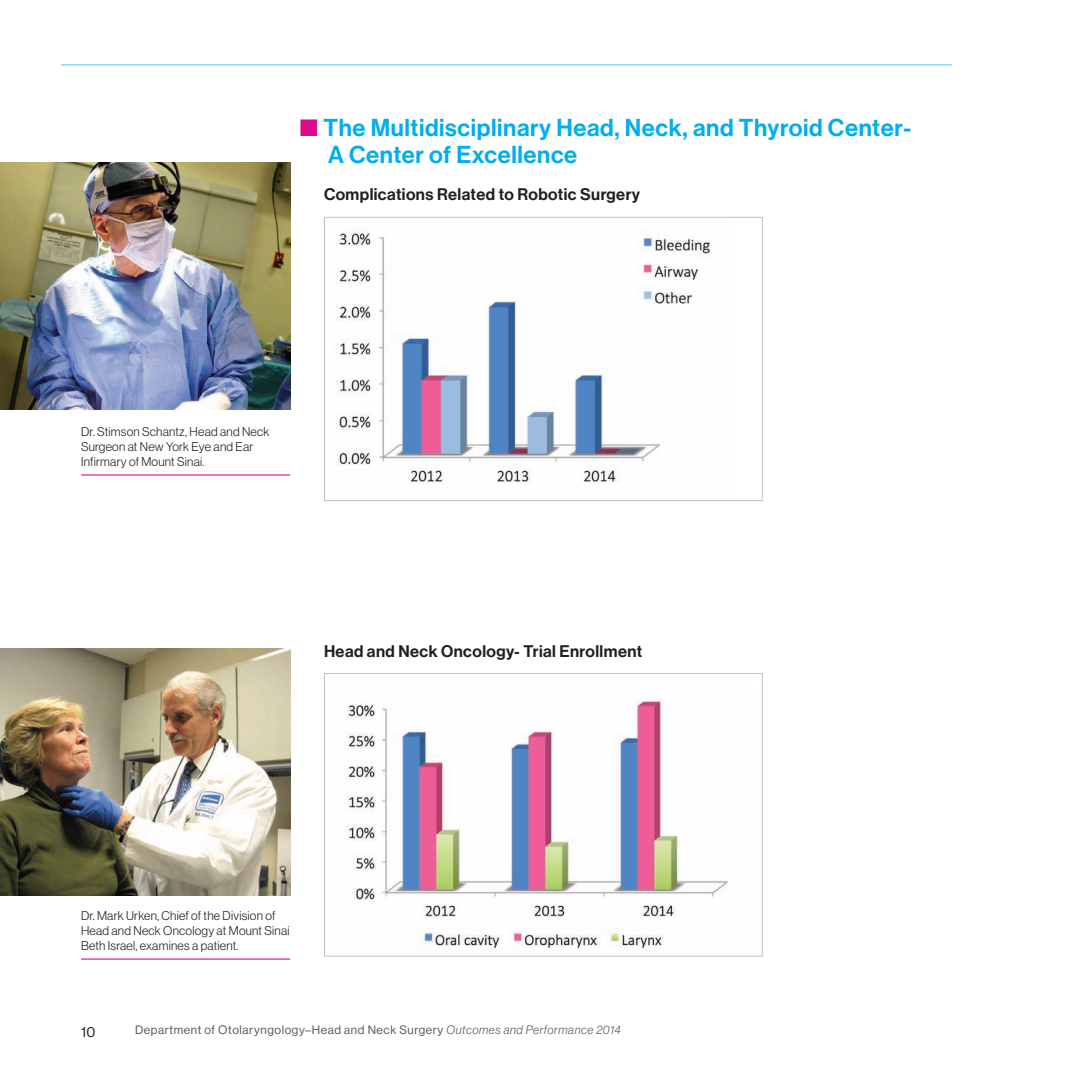
<style>
.page{position:relative;width:1080px;height:1080px;background:#fff}
.page>*{position:absolute;margin:0;border:0;box-sizing:border-box;transform-origin:0 0}
.t1{font:24px/27px "N Haas Grotesk DS Std 65 Md";letter-spacing:.025em;color:#00aeef}
.t2{font:16.5px "N Haas Grotesk DS Std 65 Md";letter-spacing:.025em;color:#231f20}
.t3{font:14.4px "N Haas Grotesk DS Std 55 Rg";color:#231f20}
.t4{font:12.45px/15px "N Haas Grotesk DS Std 45 Lt";letter-spacing:.02em;color:#231f20}
.t5{font:12px "N Haas Grotesk DS Std 55 Rg";letter-spacing:.05em;color:#57585a}
.s1{color:#d70c8c}
.s2{font-family:"N Haas Grotesk DS Std 46 Lt It"}
</style>
<div class="page">
<img style="left:0;top:162px;width:290px;height:248px">
<img style="left:336px;top:230px;width:375px;height:253px">
<div style="left:324px;top:217px;width:439px;height:284px;border:1px solid #bebfc2"></div>
<img style="left:347px;top:698px;width:382px;height:253px">
<div style="left:324px;top:673px;width:439px;height:284px;border:1px solid #bebfc2"></div>
<hr style="left:81px;top:474px;width:209px;height:2px;background:#d70c8c">
<hr style="left:61px;top:64px;width:891px;height:2px;background:#8dd7f7">
<img style="left:0;top:648px;width:290px;height:248px">
<hr style="left:81px;top:959px;width:209px;height:1px;background:#d70c8c">
<h1 class="t1" style="left:328px;top:114px;width:585px;text-indent:-28px"><span class="s1">■</span> The Multidisciplinary Head, Neck, and Thyroid Center-<br>A Center of Excellence</h1>
<h2 class="t2" style="left:324px;top:185px;width:318px">Complications Related to Robotic Surgery</h2>
<p class="t4" style="left:81px;top:424px;width:190px">Dr. Stimson Schantz, Head and Neck<br>Surgeon at New York Eye and Ear<br>Infirmary of Mount Sinai.</p>
<h2 class="t2" style="left:324px;top:641px;width:320px">Head and Neck Oncology- Trial Enrollment</h2>
<p class="t4" style="left:81px;top:908px;width:210px">Dr. Mark Urken, Chief of the Division of<br>Head and Neck Oncology at Mount Sinai<br>Beth Israel, examines a patient.</p>
<p class="t3" style="left:81px;top:1024px;width:16px">10</p>
<p class="t5" style="left:135px;top:1023px;width:488px">Department of Otolaryngology–Head and Neck Surgery <span class="s2">Outcomes and Performance 2014</span></p>
</div>
